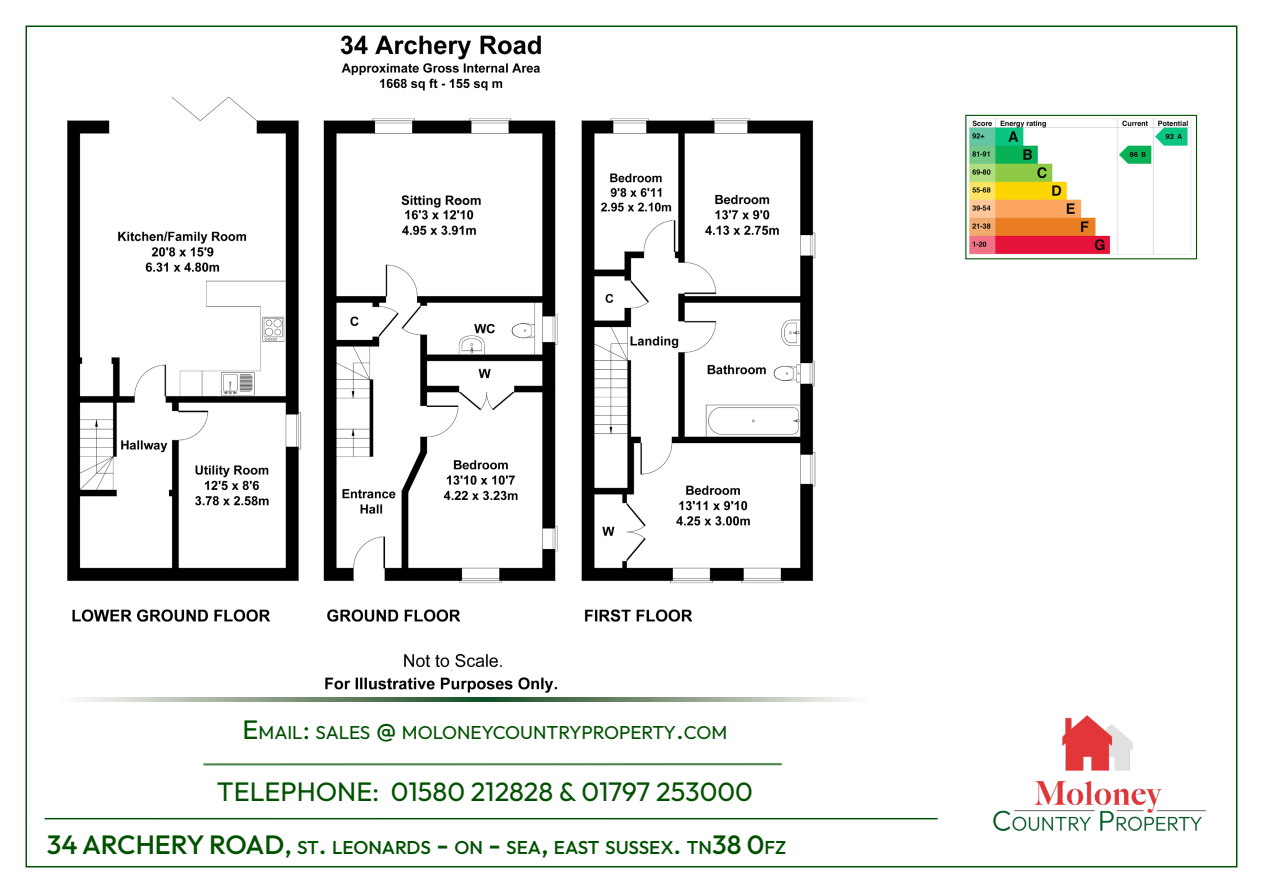
<style>
.page{position:relative;width:1263px;height:893px;background:#fff}
.page>*{position:absolute;margin:0;border:0;box-sizing:border-box;transform-origin:0 0}
.t1{font:27px "Outfit";color:#005100}
.t2{font:500 18.9px "Outfit";color:#005100}
.t3{font:18.9px "Outfit";letter-spacing:-.005em;color:#005100}
.s1{font-size:27px}
.s2{font-style:inherit}
</style>
<div class="page">
<img style="left:66px;top:35px;width:750px;height:658px">
<svg style="left:78px;top:697px;width:406px;height:5px;background:#859c84"></svg>
<svg style="left:484px;top:697px;width:368px;height:5px;background:#859b84"></svg>
<img style="left:993px;top:715px;width:213px;height:117px">
<hr style="left:45px;top:818px;width:893px;height:1px;background:#005100">
<hr style="left:203px;top:763px;width:579px;height:2px;background:#4d854d">
<img style="left:969px;top:118px;width:222px;height:137px">
<div style="left:965px;top:115px;width:232px;height:144px;border:1px solid #005100"></div>
<p class="t3" style="left:243px;top:721px;width:486px"><span class="s1">E</span> MAIL<span class="s1">:</span> SALES <span class="s1">@</span> MOLONEYCOUNTRYPROPERTY<span class="s1">.</span>COM</p>
<p class="t1" style="left:217px;top:774px;width:538px">TELEPHONE: 01580 212828 <span class="s2">&amp;</span> 01797 253000</p>
<p class="t2" style="left:47px;top:835px;width:741px"><span class="s1">34 ARCHERY ROAD,</span> ST<span class="s1">.</span> LEONARDS <span class="s1">-</span> ON <span class="s1">-</span> SEA<span class="s1">,</span> EAST SUSSEX<span class="s1">.</span> TN<span class="s1">38 0</span>FZ</p>
</div>
